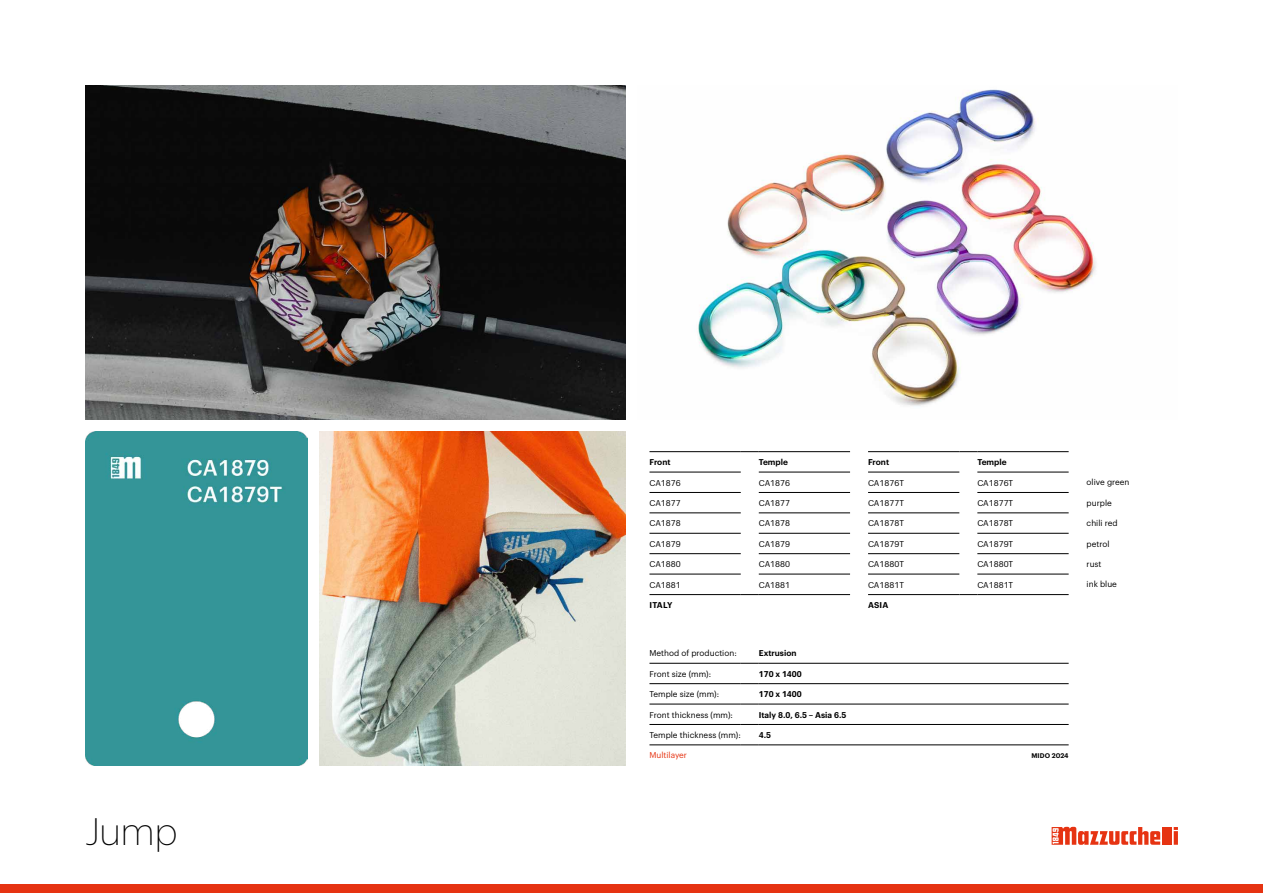
<style>
.page{position:relative;width:1263px;height:893px;background:#fff}
.page>*{position:absolute;margin:0;border:0;box-sizing:border-box;transform-origin:0 0}
.t1{font:200 37.5px "Graphik";color:#000}
.t2{font:8.25px "Graphik";color:#000}
.t3{font:600 8.25px "Graphik";color:#000}
.t4{font:8.25px "Graphik";color:#e63312}
.t5{font:600 6.6px "Graphik";letter-spacing:.01em;color:#000}
</style>
<div class="page">
<div style="left:0;top:884px;width:1263px;height:9px;background:#e63312"></div>
<hr style="left:1162px;top:827px;width:4px;height:18px;background:#e63312">
<hr style="left:1168px;top:827px;width:4px;height:18px;background:#e63312">
<svg style="left:1174px;top:827px;width:4px;height:3px"></svg>
<hr style="left:1174px;top:831px;width:4px;height:14px;background:#e63312">
<svg style="left:1052px;top:827px;width:108px;height:18px"></svg>
<img style="left:698px;top:89px;width:398px;height:317px">
<hr style="left:649px;top:472px;width:92px;height:1px;background:#000">
<hr style="left:649px;top:492px;width:92px;height:1px;background:#000">
<hr style="left:759px;top:492px;width:91px;height:1px;background:#000">
<hr style="left:649px;top:513px;width:92px;height:1px;background:#000">
<hr style="left:759px;top:513px;width:91px;height:1px;background:#000">
<hr style="left:649px;top:533px;width:92px;height:1px;background:#000">
<hr style="left:759px;top:533px;width:91px;height:1px;background:#000">
<hr style="left:649px;top:553px;width:92px;height:1px;background:#000">
<hr style="left:759px;top:553px;width:91px;height:1px;background:#000">
<hr style="left:649px;top:574px;width:92px;height:1px;background:#000">
<hr style="left:759px;top:574px;width:91px;height:1px;background:#000">
<hr style="left:759px;top:472px;width:91px;height:1px;background:#000">
<hr style="left:649px;top:451px;width:92px;height:1px;background:#000">
<hr style="left:759px;top:451px;width:91px;height:1px;background:#000">
<hr style="left:649px;top:594px;width:92px;height:1px;background:#000">
<svg style="left:741px;top:594px;width:18px;height:1px"></svg>
<hr style="left:759px;top:594px;width:91px;height:1px;background:#000">
<svg style="left:741px;top:451px;width:18px;height:1px"></svg>
<hr style="left:868px;top:472px;width:91px;height:1px;background:#000">
<hr style="left:868px;top:492px;width:91px;height:1px;background:#000">
<hr style="left:977px;top:492px;width:92px;height:1px;background:#000">
<hr style="left:868px;top:513px;width:91px;height:1px;background:#000">
<hr style="left:977px;top:513px;width:92px;height:1px;background:#000">
<hr style="left:868px;top:533px;width:91px;height:1px;background:#000">
<hr style="left:977px;top:533px;width:92px;height:1px;background:#000">
<hr style="left:868px;top:553px;width:91px;height:1px;background:#000">
<hr style="left:977px;top:553px;width:92px;height:1px;background:#000">
<hr style="left:868px;top:574px;width:91px;height:1px;background:#000">
<hr style="left:977px;top:574px;width:92px;height:1px;background:#000">
<hr style="left:977px;top:472px;width:92px;height:1px;background:#000">
<hr style="left:868px;top:451px;width:91px;height:1px;background:#000">
<hr style="left:977px;top:451px;width:92px;height:1px;background:#000">
<hr style="left:868px;top:594px;width:91px;height:1px;background:#000">
<svg style="left:959px;top:594px;width:18px;height:1px"></svg>
<hr style="left:977px;top:594px;width:92px;height:1px;background:#000">
<svg style="left:959px;top:451px;width:18px;height:1px"></svg>
<hr style="left:649px;top:663px;width:92px;height:1px;background:#000">
<hr style="left:649px;top:683px;width:92px;height:1px;background:#000">
<hr style="left:649px;top:704px;width:92px;height:1px;background:#000">
<hr style="left:649px;top:724px;width:92px;height:1px;background:#000">
<svg style="left:741px;top:663px;width:18px;height:1px"></svg>
<hr style="left:759px;top:663px;width:310px;height:1px;background:#000">
<svg style="left:741px;top:683px;width:18px;height:1px"></svg>
<hr style="left:759px;top:683px;width:310px;height:1px;background:#000">
<svg style="left:741px;top:704px;width:18px;height:1px"></svg>
<hr style="left:759px;top:704px;width:310px;height:1px;background:#000">
<svg style="left:741px;top:724px;width:18px;height:1px"></svg>
<hr style="left:759px;top:724px;width:310px;height:1px;background:#000">
<hr style="left:649px;top:745px;width:92px;height:1px;background:#000">
<hr style="left:759px;top:745px;width:310px;height:1px;background:#000">
<svg style="left:741px;top:745px;width:18px;height:1px"></svg>
<div style="left:85px;top:431px;width:223px;height:334px;background:#349598"></div>
<img style="left:320px;top:431px;width:305px;height:334px">
<img style="left:85px;top:85px;width:540px;height:334px">
<h1 class="t1" style="left:85px;top:804px;width:94px">Jump</h1>
<p class="t3" style="left:649px;top:456px;width:23px">Front</p>
<p class="t3" style="left:759px;top:456px;width:31px">Temple</p>
<p class="t2" style="left:649px;top:476px;width:33px">CA1876</p>
<p class="t2" style="left:759px;top:476px;width:33px">CA1876</p>
<p class="t2" style="left:649px;top:497px;width:33px">CA1877</p>
<p class="t2" style="left:759px;top:497px;width:33px">CA1877</p>
<p class="t2" style="left:649px;top:517px;width:33px">CA1878</p>
<p class="t2" style="left:759px;top:517px;width:33px">CA1878</p>
<p class="t2" style="left:649px;top:538px;width:33px">CA1879</p>
<p class="t2" style="left:759px;top:538px;width:33px">CA1879</p>
<p class="t2" style="left:649px;top:558px;width:33px">CA1880</p>
<p class="t2" style="left:759px;top:558px;width:33px">CA1880</p>
<p class="t2" style="left:649px;top:578px;width:33px">CA1881</p>
<p class="t2" style="left:759px;top:578px;width:33px">CA1881</p>
<p class="t3" style="left:649px;top:599px;width:25px">ITALY</p>
<p class="t3" style="left:868px;top:456px;width:23px">Front</p>
<p class="t3" style="left:977px;top:456px;width:31px">Temple</p>
<p class="t2" style="left:868px;top:476px;width:37px">CA1876T</p>
<p class="t2" style="left:977px;top:476px;width:37px">CA1876T</p>
<p class="t2" style="left:868px;top:497px;width:37px">CA1877T</p>
<p class="t2" style="left:977px;top:497px;width:37px">CA1877T</p>
<p class="t2" style="left:868px;top:517px;width:37px">CA1878T</p>
<p class="t2" style="left:977px;top:517px;width:37px">CA1878T</p>
<p class="t2" style="left:868px;top:538px;width:37px">CA1879T</p>
<p class="t2" style="left:977px;top:538px;width:37px">CA1879T</p>
<p class="t2" style="left:868px;top:558px;width:37px">CA1880T</p>
<p class="t2" style="left:977px;top:558px;width:37px">CA1880T</p>
<p class="t2" style="left:868px;top:578px;width:37px">CA1881T</p>
<p class="t2" style="left:977px;top:578px;width:37px">CA1881T</p>
<p class="t3" style="left:868px;top:599px;width:22px">ASIA</p>
<p class="t2" style="left:649px;top:647px;width:89px">Method of production:</p>
<p class="t3" style="left:759px;top:647px;width:39px">Extrusion</p>
<p class="t2" style="left:649px;top:668px;width:63px">Front size (mm):</p>
<p class="t3" style="left:759px;top:667px;width:45px">170 x 1400</p>
<p class="t2" style="left:649px;top:688px;width:71px">Temple size (mm):</p>
<p class="t3" style="left:759px;top:688px;width:45px">170 x 1400</p>
<p class="t2" style="left:649px;top:708px;width:85px">Front thickness (mm):</p>
<p class="t3" style="left:759px;top:708px;width:89px">Italy 8.0, 6.5 – Asia 6.5</p>
<p class="t2" style="left:649px;top:729px;width:93px">Temple thickness (mm):</p>
<p class="t3" style="left:759px;top:729px;width:14px">4.5</p>
<p class="t4" style="left:649px;top:749px;width:39px">Multilayer</p>
<p class="t5" style="left:1031px;top:751px;width:39px">MIDO 2024</p>
<p class="t2" style="left:1087px;top:476px;width:44px">olive green</p>
<p class="t2" style="left:1087px;top:497px;width:27px">purple</p>
<p class="t2" style="left:1087px;top:517px;width:32px">chili red</p>
<p class="t2" style="left:1087px;top:537px;width:24px">petrol</p>
<p class="t2" style="left:1087px;top:558px;width:16px">rust</p>
<p class="t2" style="left:1087px;top:578px;width:32px">ink blue</p>
</div>
